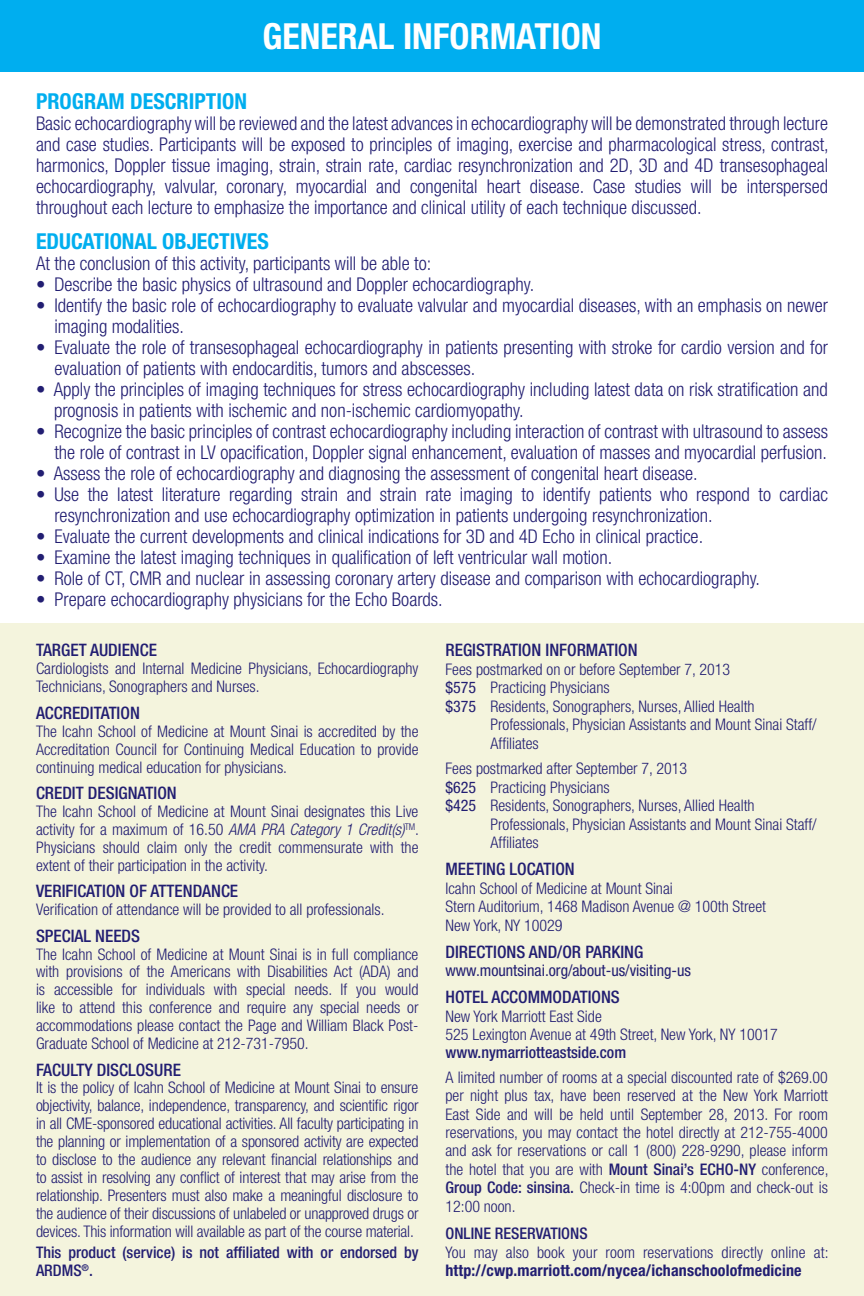
<style>
.page{position:relative;width:864px;height:1296px;background:#fff}
.page>*{position:absolute;margin:0;border:0;box-sizing:border-box;transform-origin:0 0}
.t1{font:700 condensed 36px "Helvetica Neue";color:#fff}
.t2{font:700 condensed 22px "Helvetica Neue";color:#00aeef}
.t3{font:300 condensed 19px/21px "Helvetica Neue";color:#221e72}
.t4{font:500 condensed 17.2px "Helvetica Neue";color:#221e72}
.t5{font:300 condensed 16px/18px "Helvetica Neue";color:#221e72;text-align:justify}
.t6{font:500 condensed 16px/18px "Helvetica Neue";color:#221e72}
.t7{font:700 condensed 16px "Helvetica Neue";letter-spacing:.01em;color:#221e72}
.t8{font:condensed 16px "Helvetica Neue";color:#221e72}
.s1{font-style:italic}
.s2{font-weight:400}
.s3{font-weight:500}
</style>
<div class="page">
<div style="left:0;top:623px;width:864px;height:673px;background:#f4f4dd"></div>
<div style="left:0;top:0;width:864px;height:72px;background:#00aeef"></div>
<h1 class="t1" style="left:262px;top:15px;width:341px">GENERAL INFORMATION</h1>
<h2 class="t2" style="left:36px;top:88px;width:213px">PROGRAM DESCRIPTION</h2>
<p class="t3" style="left:36px;top:113px;width:794px;text-align:justify">Basic echocardiography will be reviewed and the latest advances in echocardiography will be demonstrated through lecture and case studies. Participants will be exposed to principles of imaging, exercise and pharmacological stress, contrast, harmonics, Doppler tissue imaging, strain, strain rate, cardiac resynchronization and 2D, 3D and 4D transesophageal echocardiography, valvular, coronary, myocardial and congenital heart disease. Case studies will be interspersed throughout each lecture to emphasize the importance and clinical utility of each technique discussed.</p>
<h2 class="t2" style="left:36px;top:227px;width:234px">EDUCATIONAL OBJECTIVES</h2>
<p class="t3" style="left:36px;top:252px;width:397px">At the conclusion of this activity, participants will be able to:</p>
<p class="t3" style="left:36px;top:273px;width:500px">• Describe the basic physics of ultrasound and Doppler echocardiography.</p>
<p class="t3" style="left:54px;top:294px;width:775px;text-indent:-18px">• Identify the basic role of echocardiography to evaluate valvular and myocardial diseases, with an emphasis on newer imaging modalities.</p>
<p class="t3" style="left:54px;top:336px;width:775px;text-indent:-18px">• Evaluate the role of transesophageal echocardiography in patients presenting with stroke for cardio version and for evaluation of patients with endocarditis, tumors and abscesses.</p>
<p class="t3" style="left:54px;top:378px;width:775px;text-indent:-18px">• Apply the principles of imaging techniques for stress echocardiography including latest data on risk stratification and prognosis in patients with ischemic and non-ischemic cardiomyopathy.</p>
<p class="t3" style="left:36px;top:420px;width:794px;text-align:right">• Recognize the basic principles of contrast echocardiography including interaction of contrast with ultrasound to assess the role of contrast in LV opacification, Doppler signal enhancement, evaluation of masses and myocardial perfusion.</p>
<p class="t3" style="left:36px;top:462px;width:663px">• Assess the role of echocardiography and diagnosing the assessment of congenital heart disease.</p>
<p class="t3" style="left:54px;top:483px;width:775px;text-indent:-18px">• Use the latest literature regarding strain and strain rate imaging to identify patients who respond to cardiac resynchronization and use echocardiography optimization in patients undergoing resynchronization.</p>
<p class="t3" style="left:36px;top:525px;width:669px">• Evaluate the current developments and clinical indications for 3D and 4D Echo in clinical practice.</p>
<p class="t3" style="left:36px;top:546px;width:578px">• Examine the latest imaging techniques in qualification of left ventricular wall motion.</p>
<p class="t3" style="left:36px;top:567px;width:726px">• Role of CT, CMR and nuclear in assessing coronary artery disease and comparison with echocardiography.</p>
<p class="t3" style="left:36px;top:588px;width:408px">• Prepare echocardiography physicians for the Echo Boards.</p>
<p class="t4" style="left:36px;top:640px;width:123px">TARGET AUDIENCE</p>
<p class="t5" style="left:36px;top:660px;width:384px">Cardiologists and Internal Medicine Physicians, Echocardiography<br>Technicians, Sonographers and Nurses.</p>
<p class="t4" style="left:36px;top:702px;width:105px">ACCREDITATION</p>
<p class="t5" style="left:36px;top:722px;width:384px">The Icahn School of Medicine at Mount Sinai is accredited by the Accreditation Council for Continuing Medical Education to provide continuing medical education for physicians.</p>
<p class="t4" style="left:36px;top:783px;width:142px">CREDIT DESIGNATION</p>
<p class="t5" style="left:36px;top:802px;width:385px">The Icahn School of Medicine at Mount Sinai designates this Live activity for a maximum of 16.50 <span class="s1">AMA PRA Category 1 Credit(s)</span><sup>TM</sup>.<br>Physicians should claim only the credit commensurate with the extent of their participation in the activity.</p>
<p class="t4" style="left:36px;top:881px;width:204px">VERIFICATION OF ATTENDANCE</p>
<p class="t5" style="left:36px;top:900px;width:350px">Verification of attendance will be provided to all professionals.</p>
<p class="t4" style="left:36px;top:925px;width:106px">SPECIAL NEEDS</p>
<p class="t5" style="left:36px;top:945px;width:384px">The Icahn School of Medicine at Mount Sinai is in full compliance with provisions of the Americans with Disabilities Act (ADA) and is accessible for individuals with special needs. If you would like to attend this conference and require any special needs or accommodations please contact the Page and William Black Post-Graduate School of Medicine at 212-731-7950.</p>
<p class="t4" style="left:36px;top:1059px;width:146px">FACULTY DISCLOSURE</p>
<p class="t5" style="left:36px;top:1079px;width:384px">It is the policy of Icahn School of Medicine at Mount Sinai to ensure objectivity, balance, independence, transparency, and scientific rigor in all CME-sponsored educational activities. All faculty participating in the planning or implementation of a sponsored activity are expected to disclose to the audience any relevant financial relationships and to assist in resolving any conflict of interest that may arise from the relationship. Presenters must also make a meaningful disclosure to the audience of their discussions of unlabeled or unapproved drugs or devices. This information will available as part of the course material.</p>
<p class="t6" style="left:36px;top:1243px;width:384px">THIS PRODUCT (SERVICE) IS NOT AFFILIATED WITH OR ENDORSED BY<br>ARDMS<sup>®</sup>.</p>
<p class="t4" style="left:446px;top:640px;width:194px">REGISTRATION INFORMATION</p>
<p class="t5" style="left:446px;top:660px;width:286px">Fees postmarked on or before September 7, 2013</p>
<p class="t5" style="left:446px;top:679px;width:166px"><span class="s2">$575</span> Practicing Physicians</p>
<p class="t5" style="left:446px;top:697px;width:311px"><span class="s2">$375</span> Residents, Sonographers, Nurses, Allied Health</p>
<p class="t5" style="left:491px;top:715px;width:328px">Professionals, Physician Assistants and Mount Sinai Staff/</p>
<p class="t5" style="left:491px;top:734px;width:50px">Affiliates</p>
<p class="t5" style="left:446px;top:760px;width:243px">Fees postmarked after September 7, 2013</p>
<p class="t5" style="left:446px;top:778px;width:166px"><span class="s2">$625</span> Practicing Physicians</p>
<p class="t5" style="left:446px;top:796px;width:311px"><span class="s2">$425</span> Residents, Sonographers, Nurses, Allied Health</p>
<p class="t5" style="left:491px;top:815px;width:328px">Professionals, Physician Assistants and Mount Sinai Staff/</p>
<p class="t5" style="left:491px;top:833px;width:50px">Affiliates</p>
<p class="t4" style="left:446px;top:859px;width:131px">MEETING LOCATION</p>
<p class="t5" style="left:446px;top:879px;width:322px;text-align:left">Icahn School of Medicine at Mount Sinai<br>Stern Auditorium, 1468 Madison Avenue @ 100th Street<br>New York, NY 10029</p>
<p class="t4" style="left:446px;top:941px;width:199px">DIRECTIONS AND/OR PARKING</p>
<p class="t8" style="left:446px;top:961px;width:247px">www.mountsinai.org/about-us/visiting-us</p>
<p class="t4" style="left:446px;top:987px;width:176px">HOTEL ACCOMM ODATIONS</p>
<p class="t5" style="left:446px;top:1007px;width:334px">New York Marriott East Side<br>525 Lexington Avenue at 49th Street, New York, NY 10017</p>
<p class="t6" style="left:446px;top:1044px;width:182px">WWW.NYMARRIOTTEASTSIDE.COM</p>
<p class="t5" style="left:445px;top:1068px;width:385px">A limited number of rooms at a special discounted rate of $269.00 per night plus tax, have been reserved at the New York Marriott East Side and will be held until September 28, 2013. For room reservations, you may contact the hotel directly at 212-755-4000 and ask for reservations or call 1 (800) 228-9290, please inform the hotel that you are with <span class="s3">MOUNT SINAI’S ECHO-NY</span> conference, <span class="s3">GROUP CODE: SINSINA.</span> Check-in time is 4:00pm and check-out is 12:00 noon.</p>
<p class="t6" style="left:445px;top:1224px;width:9px">ONLINE</p>
<p class="t6" style="left:495px;top:1224px;width:9px">RESER</p>
<p class="t6" style="left:536px;top:1224px;width:31px">VATIONS</p>
<p class="t5" style="left:445px;top:1243px;width:385px">You may also book your room reservations directly online at:</p>
<p class="t7" style="left:445px;top:1261px;width:358px">HTTP://CWP.MARRIOTT.COM/NYCEA/ICHANSCHOOLOFMEDICINE</p>
</div>
